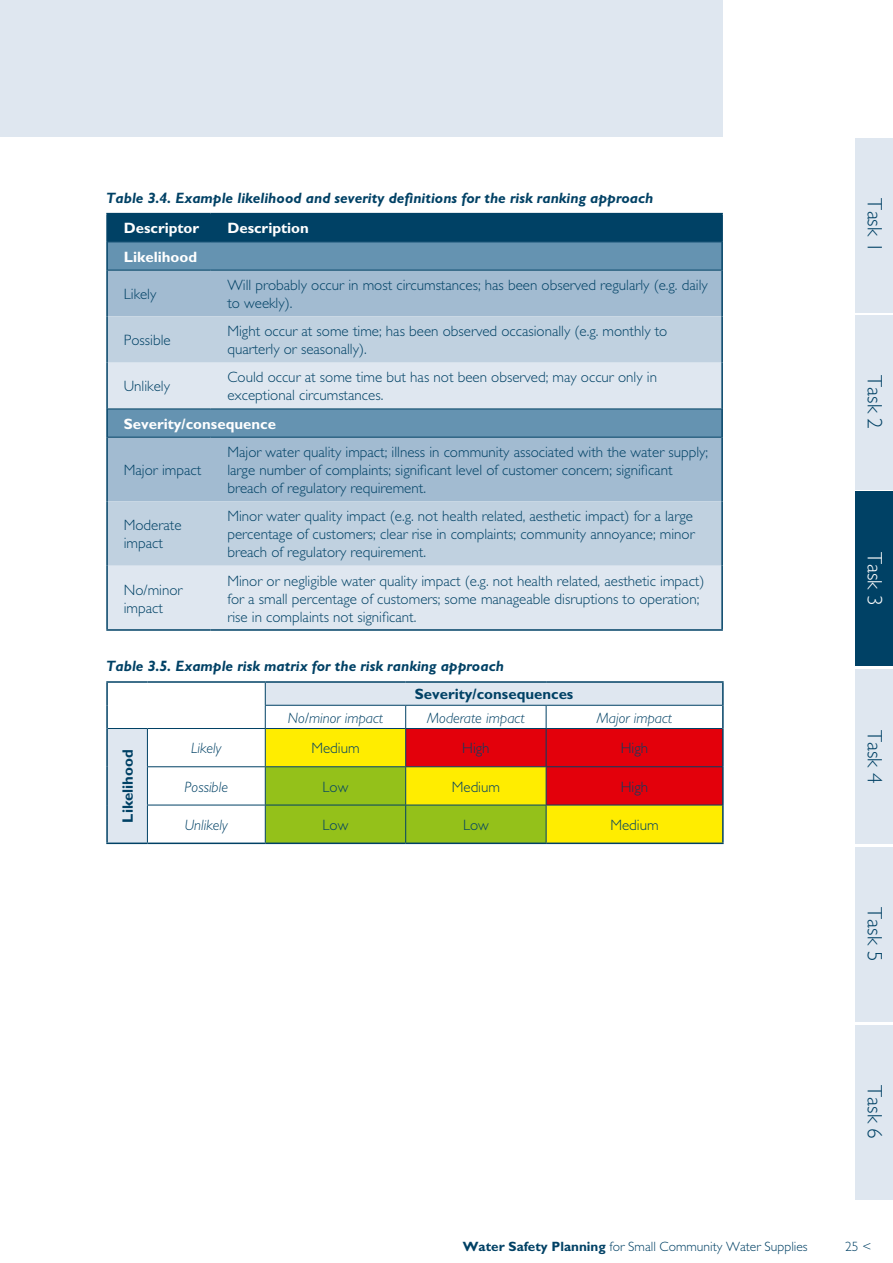
<style>
.page{position:relative;width:893px;height:1263px;background:#fff}
.page>*{position:absolute;margin:0;border:0;box-sizing:border-box;transform-origin:0 0}
.t1{font:300 21px "Gill Sans";color:#004165}
.t2{font:300 21px "Gill Sans";color:#fff}
.t3{font:300 15px/18px "Gill Sans";color:#004165}
.t4{font:italic 700 15px "Gill Sans";color:#004165}
.t5{font:italic 300 15px "Gill Sans";color:#004165}
.t6{font:700 15px "Gill Sans";color:#fff}
.t7{font:700 15px "Gill Sans";color:#004165}
.t8{font:300 13.5px "Gill Sans";color:#004165}
.s1{font-weight:700}
</style>
<div class="page">
<div style="left:0;top:0;width:723px;height:136px;background:#dfe7f0"></div>
<div style="left:855px;top:138px;width:38px;height:174px;background:#dfe7f0"></div>
<div style="left:855px;top:315px;width:38px;height:174px;background:#dfe7f0"></div>
<div style="left:855px;top:491px;width:38px;height:175px;background:#004165"></div>
<div style="left:855px;top:669px;width:38px;height:174px;background:#dfe7f0"></div>
<div style="left:855px;top:847px;width:38px;height:174px;background:#dfe7f0"></div>
<div style="left:855px;top:1025px;width:38px;height:174px;background:#dfe7f0"></div>
<svg style="left:108px;top:242px;width:613px;height:28px;background:#6290ae"></svg>
<div style="left:108px;top:271px;width:613px;height:45px;background:#a2bbd1"></div>
<div style="left:108px;top:316px;width:613px;height:47px;background:#c0d1e0"></div>
<svg style="left:108px;top:363px;width:613px;height:266px;background:#bbcedd"></svg>
<hr style="left:721px;top:242px;width:2px;height:28px;background:#004165">
<hr style="left:721px;top:409px;width:2px;height:28px;background:#004165">
<div style="left:108px;top:214px;width:613px;height:27px;background:#004165"></div>
<hr style="left:108px;top:241px;width:102px;height:1px;background:#004165">
<hr style="left:210px;top:241px;width:511px;height:1px;background:#004165">
<hr style="left:108px;top:270px;width:102px;height:1px;background:#004165">
<hr style="left:210px;top:270px;width:511px;height:1px;background:#004165">
<hr style="left:108px;top:409px;width:102px;height:1px;background:#004165">
<hr style="left:210px;top:409px;width:511px;height:1px;background:#004165">
<hr style="left:108px;top:437px;width:102px;height:1px;background:#004165">
<hr style="left:210px;top:437px;width:511px;height:1px;background:#004165">
<hr style="left:106px;top:213px;width:104px;height:1px;background:#004165">
<hr style="left:106px;top:214px;width:2px;height:28px;background:#004165">
<hr style="left:210px;top:213px;width:513px;height:1px;background:#004165">
<hr style="left:721px;top:214px;width:2px;height:28px;background:#004165">
<hr style="left:106px;top:242px;width:2px;height:28px;background:#004165">
<hr style="left:106px;top:270px;width:2px;height:46px;background:#004165">
<hr style="left:721px;top:270px;width:2px;height:46px;background:#004165">
<hr style="left:106px;top:316px;width:2px;height:47px;background:#004165">
<hr style="left:721px;top:316px;width:2px;height:47px;background:#004165">
<hr style="left:106px;top:363px;width:2px;height:46px;background:#004165">
<hr style="left:721px;top:363px;width:2px;height:46px;background:#004165">
<hr style="left:106px;top:409px;width:2px;height:28px;background:#004165">
<hr style="left:106px;top:437px;width:2px;height:64px;background:#004165">
<hr style="left:721px;top:437px;width:2px;height:64px;background:#004165">
<hr style="left:106px;top:501px;width:2px;height:65px;background:#004165">
<hr style="left:721px;top:501px;width:2px;height:65px;background:#004165">
<hr style="left:106px;top:566px;width:2px;height:63px;background:#004165">
<hr style="left:721px;top:566px;width:2px;height:63px;background:#004165">
<hr style="left:106px;top:629px;width:104px;height:2px;background:#004165">
<hr style="left:210px;top:629px;width:513px;height:2px;background:#004165">
<svg style="left:108px;top:683px;width:157px;height:159px"></svg>
<hr style="left:722px;top:683px;width:2px;height:22px;background:#004165">
<hr style="left:106px;top:842px;width:41px;height:2px;background:#004165">
<svg style="left:265px;top:683px;width:458px;height:159px;background:#d8a64f"></svg>
<hr style="left:108px;top:728px;width:39px;height:1px;background:#004165">
<hr style="left:147px;top:728px;width:118px;height:1px;background:#004165">
<hr style="left:147px;top:729px;width:1px;height:37px;background:#004165">
<hr style="left:265px;top:728px;width:141px;height:1px;background:#004165">
<hr style="left:265px;top:729px;width:1px;height:37px;background:#004165">
<hr style="left:406px;top:728px;width:140px;height:1px;background:#004165">
<hr style="left:405px;top:729px;width:1px;height:37px;background:#004165">
<hr style="left:546px;top:728px;width:176px;height:1px;background:#004165">
<hr style="left:546px;top:729px;width:1px;height:37px;background:#004165">
<hr style="left:147px;top:766px;width:118px;height:1px;background:#004165">
<hr style="left:147px;top:767px;width:1px;height:38px;background:#004165">
<hr style="left:265px;top:766px;width:141px;height:1px;background:#004165">
<hr style="left:265px;top:767px;width:1px;height:38px;background:#004165">
<hr style="left:406px;top:766px;width:140px;height:1px;background:#004165">
<hr style="left:405px;top:767px;width:1px;height:38px;background:#004165">
<hr style="left:546px;top:766px;width:176px;height:1px;background:#004165">
<hr style="left:546px;top:767px;width:1px;height:38px;background:#004165">
<hr style="left:147px;top:805px;width:118px;height:1px;background:#004165">
<hr style="left:147px;top:805px;width:1px;height:37px;background:#004165">
<hr style="left:265px;top:805px;width:141px;height:1px;background:#004165">
<hr style="left:265px;top:805px;width:1px;height:37px;background:#004165">
<hr style="left:406px;top:805px;width:140px;height:1px;background:#004165">
<hr style="left:405px;top:805px;width:1px;height:37px;background:#004165">
<hr style="left:546px;top:805px;width:176px;height:1px;background:#004165">
<hr style="left:546px;top:805px;width:1px;height:37px;background:#004165">
<hr style="left:106px;top:681px;width:41px;height:2px;background:#004165">
<hr style="left:106px;top:683px;width:2px;height:22px;background:#004165">
<hr style="left:147px;top:681px;width:118px;height:2px;background:#004165">
<hr style="left:106px;top:705px;width:2px;height:23px;background:#004165">
<hr style="left:265px;top:681px;width:141px;height:2px;background:#004165">
<hr style="left:406px;top:681px;width:140px;height:2px;background:#004165">
<hr style="left:546px;top:681px;width:178px;height:2px;background:#004165">
<hr style="left:722px;top:705px;width:2px;height:23px;background:#004165">
<hr style="left:106px;top:728px;width:2px;height:39px;background:#004165">
<hr style="left:106px;top:767px;width:2px;height:38px;background:#004165">
<hr style="left:106px;top:805px;width:2px;height:37px;background:#004165">
<hr style="left:722px;top:728px;width:2px;height:39px;background:#004165">
<hr style="left:722px;top:767px;width:2px;height:38px;background:#004165">
<hr style="left:722px;top:805px;width:2px;height:37px;background:#004165">
<hr style="left:147px;top:842px;width:118px;height:2px;background:#004165">
<hr style="left:265px;top:842px;width:141px;height:2px;background:#004165">
<hr style="left:406px;top:842px;width:140px;height:2px;background:#004165">
<hr style="left:546px;top:842px;width:178px;height:2px;background:#004165">
<p class="t4" style="left:106px;top:189px;width:549px">Table 3.4. Example likelihood and severity definitions for the risk ranking approach</p>
<p class="t6" style="left:124px;top:219px;width:77px">Descriptor</p>
<p class="t6" style="left:227px;top:219px;width:83px">Description</p>
<p class="t6" style="left:124px;top:248px;width:75px">Likelihood</p>
<p class="t3" style="left:124px;top:285px;width:34px">Likely</p>
<p class="t3" style="left:227px;top:276px;width:482px">Will probably occur in most circumstances; has been observed regularly (e.g. daily to weekly).</p>
<p class="t3" style="left:124px;top:331px;width:48px">Possible</p>
<p class="t3" style="left:227px;top:322px;width:442px">Might occur at some time; has been observed occasionally (e.g. monthly to quarterly or seasonally).</p>
<p class="t3" style="left:124px;top:378px;width:48px">Unlikely</p>
<p class="t3" style="left:227px;top:369px;width:431px">Could occur at some time but has not been observed; may occur only in exceptional circumstances.</p>
<p class="t6" style="left:124px;top:415px;width:154px">Severity/consequence</p>
<p class="t3" style="left:124px;top:461px;width:79px">Major impact</p>
<p class="t3" style="left:227px;top:443px;width:482px">Major water quality impact; illness in community associated with the water supply; large number of complaints; significant level of customer concern; significant breach of regulatory requirement.</p>
<p class="t3" style="left:124px;top:516px;width:59px">Moderate impact</p>
<p class="t3" style="left:227px;top:507px;width:469px;text-align:justify">Minor water quality impact (e.g. not health related, aesthetic impact) for a large percentage of customers; clear rise in complaints; community annoyance; minor breach of regulatory requirement.</p>
<p class="t3" style="left:124px;top:581px;width:60px">No/minor impact</p>
<p class="t3" style="left:227px;top:572px;width:479px">Minor or negligible water quality impact (e.g. not health related, aesthetic impact) for a small percentage of customers; some manageable disruptions to operation; rise in complaints not significant.</p>
<p class="t4" style="left:106px;top:657px;width:399px">Table 3.5. Example risk matrix for the risk ranking approach</p>
<p class="t7" style="left:415px;top:685px;width:160px">Severity/consequences</p>
<p class="t5" style="left:288px;top:709px;width:97px">No/minor impact</p>
<p class="t5" style="left:427px;top:709px;width:99px">Moderate impact</p>
<p class="t5" style="left:597px;top:709px;width:77px">Major impact</p>
<p class="t7" style="left:119px;top:822px;width:75px;rotate:-90deg">Likelihood</p>
<p class="t5" style="left:191px;top:740px;width:32px">Likely</p>
<p class="t3" style="left:311px;top:739px;width:50px">Medium</p>
<p class="t3" style="left:462px;top:739px;width:29px">High</p>
<p class="t3" style="left:621px;top:739px;width:29px">High</p>
<p class="t5" style="left:185px;top:778px;width:45px">Possible</p>
<p class="t3" style="left:323px;top:778px;width:27px">Low</p>
<p class="t3" style="left:452px;top:778px;width:50px">Medium</p>
<p class="t3" style="left:621px;top:778px;width:29px">High</p>
<p class="t5" style="left:185px;top:816px;width:45px">Unlikely</p>
<p class="t3" style="left:323px;top:816px;width:27px">Low</p>
<p class="t3" style="left:463px;top:816px;width:27px">Low</p>
<p class="t3" style="left:610px;top:816px;width:50px">Medium</p>
<h1 class="t1" style="left:887px;top:198px;width:55px;rotate:90deg">Task 1</h1>
<h1 class="t1" style="left:887px;top:375px;width:55px;rotate:90deg">Task 2</h1>
<h1 class="t2" style="left:887px;top:552px;width:55px;rotate:90deg">Task 3</h1>
<h1 class="t1" style="left:887px;top:729px;width:55px;rotate:90deg">Task 4</h1>
<h1 class="t1" style="left:887px;top:907px;width:55px;rotate:90deg">Task 5</h1>
<h1 class="t1" style="left:887px;top:1085px;width:55px;rotate:90deg">Task 6</h1>
<p class="t8" style="left:463px;top:1239px;width:346px"><span class="s1">Water Safety Planning</span> for Small Community Water Supplies</p>
<p class="t8" style="left:845px;top:1239px;width:28px">25 &lt;</p>
</div>
